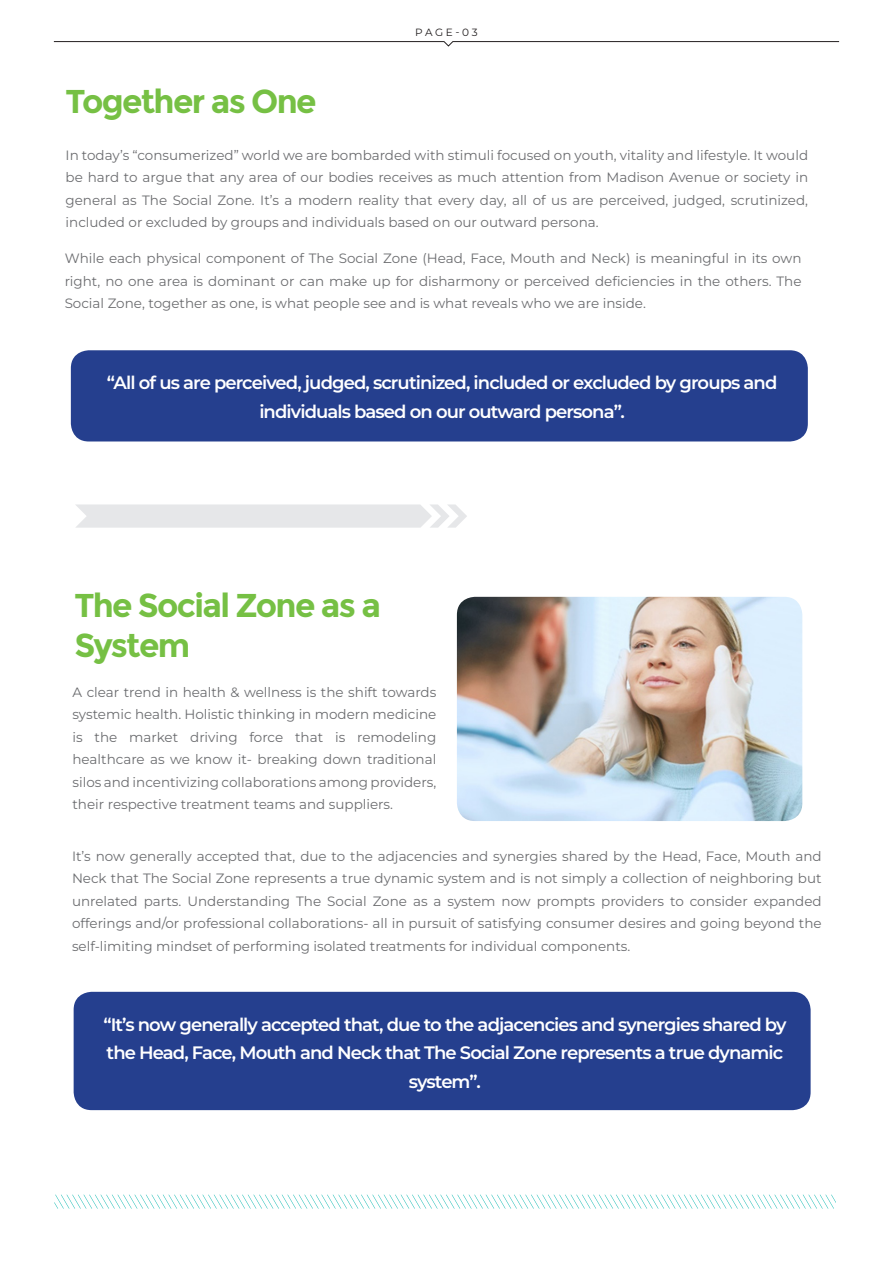
<style>
.page{position:relative;width:893px;height:1263px;background:#fff}
.page>*{position:absolute;margin:0;border:0;box-sizing:border-box;transform-origin:0 0}
.t1{font:700 33px/39.6px "Montserrat";letter-spacing:-.05em;color:#76c044}
.t2{font:600 18px/28.5px "Montserrat";letter-spacing:-.05em;color:#fff;text-align:center}
.t3{font:13.5px/22.5px "Montserrat";color:#6c6d70;text-align:justify}
.t4{font:10.5px "Montserrat";letter-spacing:.24em;color:#231f20}
</style>
<div class="page">
<svg style="left:54px;top:41px;width:785px;height:5px"></svg>
<svg style="left:54px;top:1195px;width:782px;height:13px"></svg>
<img style="left:457px;top:597px;width:345px;height:224px">
<div style="left:74px;top:992px;width:737px;height:118px;background:#253f8e;border-radius:18px"></div>
<div style="left:71px;top:350px;width:737px;height:91px;background:#253f8e;border-radius:18px"></div>
<svg style="left:76px;top:504px;width:391px;height:24px"></svg>
<p class="t1" style="left:66px;top:82px;width:252px">Together as One</p>
<p class="t4" style="left:415px;top:25px;width:64px">PAGE-03</p>
<p class="t3" style="left:66px;top:143px;width:744px">In today’s “consumerized” world we are bombarded with stimuli focused on youth, vitality and lifestyle. It would be hard to argue that any area of our bodies receives as much attention from Madison Avenue or society in general as The Social Zone. It’s a modern reality that every day, all of us are perceived, judged, scrutinized, included or excluded by groups and individuals based on our outward persona.</p>
<p class="t3" style="left:65px;top:246px;width:738px">While each physical component of The Social Zone (Head, Face, Mouth and Neck) is meaningful in its own right, no one area is dominant or can make up for disharmony or perceived deficiencies in the others. The Social Zone, together as one, is what people see and is what reveals who we are inside.</p>
<p class="t2" style="left:107px;top:368px;width:672px">“All of us are perceived, judged, scrutinized, included or excluded by groups and individuals based on our outward persona”.</p>
<p class="t1" style="left:74px;top:586px;width:308px">The Social Zone as a<br>System</p>
<p class="t3" style="left:72px;top:680px;width:365px">A clear trend in health &amp; wellness is the shift towards systemic health. Holistic thinking in modern medicine is the market driving force that is remodeling healthcare as we know it- breaking down traditional silos and incentivizing collaborations among providers, their respective treatment teams and suppliers.</p>
<p class="t3" style="left:72px;top:844px;width:751px">It’s now generally accepted that, due to the adjacencies and synergies shared by the Head, Face, Mouth and Neck that The Social Zone represents a true dynamic system and is not simply a collection of neighboring but unrelated parts. Understanding The Social Zone as a system now prompts providers to consider expanded offerings and/or professional collaborations- all in pursuit of satisfying consumer desires and going beyond the self-limiting mindset of performing isolated treatments for individual components.</p>
<p class="t2" style="left:103px;top:1009px;width:685px">“It’s now generally accepted that, due to the adjacencies and synergies shared by the Head, Face, Mouth and Neck that The Social Zone represents a true dynamic system”.</p>
</div>
